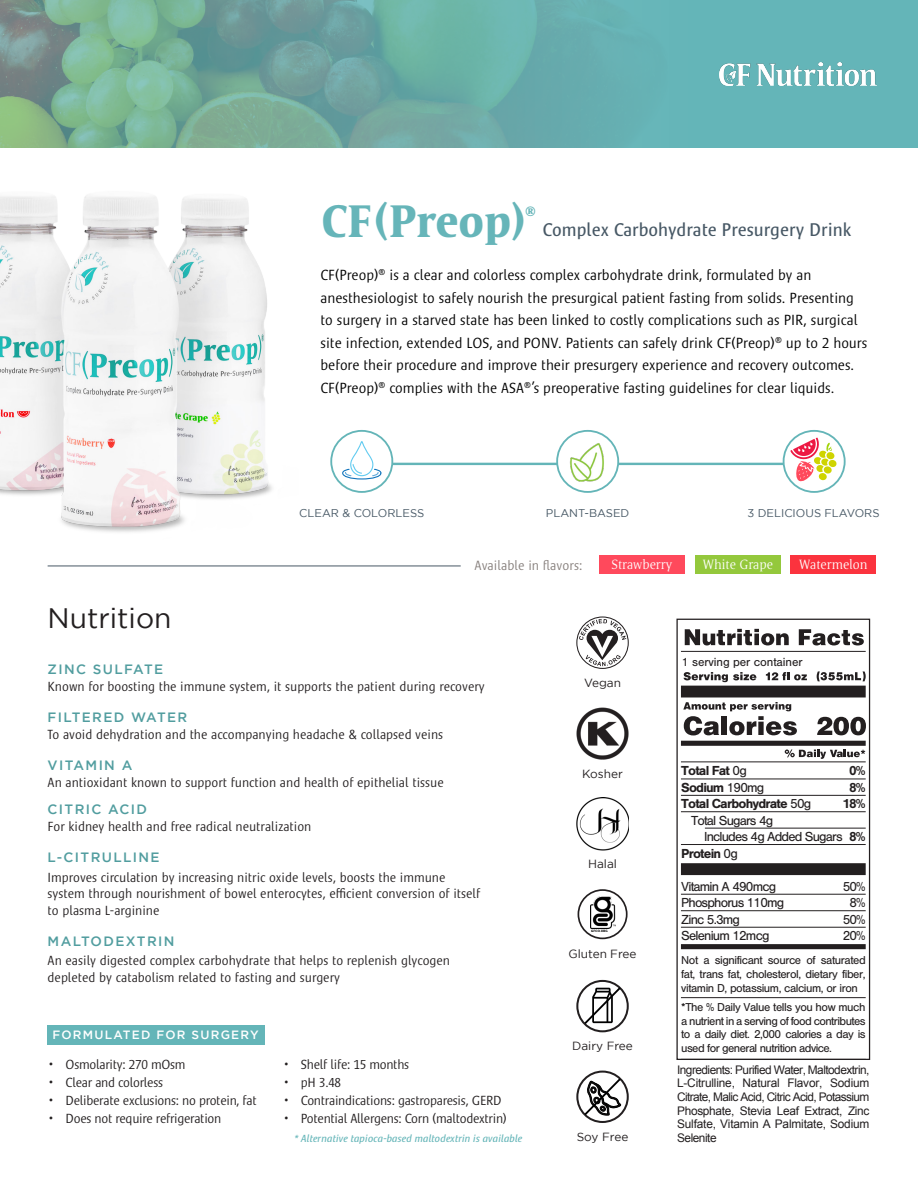
<style>
.page{position:relative;width:918px;height:1188px;background:#fff}
.page>*{position:absolute;margin:0;border:0;box-sizing:border-box;transform-origin:0 0}
.t1{font:700 46.5px "Satero Serif LT Pro";color:#66b5b9}
.t2{font:28.05px "Gotham";color:#231f20}
.t3{font:18.75px "Satero Sans LT Pro";color:#475865}
.t4{font:300 15px/22.5px "Satero Sans LT Pro";color:#000}
.t5{font:700 13.95px "Satero Serif LT Pro";color:#66b5b9}
.t6{font:13.65px/16.5px "Nimbus San";letter-spacing:-.06em;color:#231f20}
.t7{font:700 13.65px/16.5px "Nimbus San";letter-spacing:-.06em;color:#231f20;text-align:center}
.t8{font:300 13.65px "Satero Serif LT Pro";color:#fff}
.t9{font:300 13.65px "Satero Sans LT Pro";color:#867f7c}
.t10{font:300 13.5px "Satero Sans LT Pro";color:#231f20}
.t11{font:300 13.5px "Satero Sans LT Pro";letter-spacing:-.02em;color:#231f20}
.t12{font:500 13.5px "Gotham";letter-spacing:.1em;color:#519d9f}
.t13{font:12.15px "Nimbus San";letter-spacing:-.01em;color:#231f20}
.t14{font:500 12px "Gotham";letter-spacing:.1em;color:#fff}
.t15{font:11.85px/13.6px "Nimbus San";letter-spacing:-.04em;color:#231f20;text-align:justify}
.t16{font:11.85px/13.6px "Arial";letter-spacing:-.015em;color:#231f20;text-align:justify}
.t17{font:11.85px "Gotham";color:#231f20}
.t18{font:11.85px "Arial";letter-spacing:-.04em;color:#231f20}
.t19{font:11.25px "Gotham";color:#475865}
.t20{font:italic 10.5px "Satero Sans LT Pro";color:#64b5b8}
.s1{font-weight:400}
</style>
<div class="page">
<hr style="left:48px;top:566px;width:413px;height:1px;background:#475865">
<svg style="left:576px;top:616px;width:53px;height:53px"></svg>
<img style="left:576px;top:707px;width:53px;height:53px">
<div style="left:0;top:0;width:918px;height:148px;background:#64b5b8"></div>
<img style="left:0;top:0;width:581px;height:148px">
<div style="left:48px;top:1025px;width:217px;height:19px;background:#64b5b8"></div>
<div style="left:599px;top:555px;width:86px;height:19px;background:#ff495c"></div>
<div style="left:695px;top:555px;width:86px;height:19px;background:#94c83c"></div>
<div style="left:791px;top:555px;width:85px;height:19px;background:#fb333e"></div>
<img style="left:576px;top:798px;width:53px;height:52px">
<div style="left:362px;top:463px;width:427px;height:2px;border:1px solid #64b5b8"></div>
<div style="left:331px;top:431px;width:61px;height:61px;background:#fff;border-radius:50%"></div>
<svg style="left:342px;top:441px;width:40px;height:39px"></svg>
<div style="left:330px;top:430px;width:63px;height:63px;border:2px solid #64b5b8;border-radius:50%"></div>
<svg style="left:784px;top:431px;width:61px;height:61px"></svg>
<svg style="left:790px;top:437px;width:47px;height:46px"></svg>
<div style="left:783px;top:430px;width:63px;height:63px;border:2px solid #64b5b8;border-radius:50%"></div>
<img style="left:557px;top:431px;width:61px;height:61px;border-radius:31px">
<div style="left:556px;top:430px;width:63px;height:63px;border:2px solid #64b5b8;border-radius:50%"></div>
<img style="left:590px;top:897px;width:25px;height:34px">
<div style="left:578px;top:889px;width:50px;height:50px;border:2px solid #231f20;border-radius:50%"></div>
<img style="left:0;top:195px;width:272px;height:337px">
<div style="left:676px;top:619px;width:194px;height:441px;border:1px solid #231f20"></div>
<svg style="left:685px;top:629px;width:104px;height:16px"></svg>
<svg style="left:799px;top:629px;width:65px;height:16px"></svg>
<svg style="left:683px;top:702px;width:114px;height:33px"></svg>
<svg style="left:817px;top:717px;width:49px;height:18px"></svg>
<svg style="left:785px;top:749px;width:80px;height:10px"></svg>
<div style="left:681px;top:686px;width:185px;height:11px;background:#231f20"></div>
<div style="left:681px;top:741px;width:185px;height:5px;background:#231f20"></div>
<hr style="left:681px;top:651px;width:185px;height:1px;background:#231f20">
<hr style="left:681px;top:762px;width:185px;height:1px;background:#231f20">
<hr style="left:681px;top:779px;width:185px;height:1px;background:#231f20">
<hr style="left:681px;top:795px;width:185px;height:1px;background:#231f20">
<hr style="left:681px;top:811px;width:185px;height:1px;background:#231f20">
<hr style="left:705px;top:828px;width:161px;height:1px;background:#231f20">
<hr style="left:681px;top:844px;width:185px;height:1px;background:#231f20">
<div style="left:681px;top:863px;width:185px;height:12px;background:#231f20"></div>
<div style="left:681px;top:944px;width:185px;height:5px;background:#231f20"></div>
<hr style="left:681px;top:910px;width:185px;height:1px;background:#231f20">
<hr style="left:681px;top:927px;width:185px;height:1px;background:#231f20">
<hr style="left:681px;top:997px;width:185px;height:1px;background:#231f20">
<hr style="left:681px;top:894px;width:185px;height:1px;background:#231f20">
<svg style="left:766px;top:672px;width:41px;height:8px"></svg>
<svg style="left:817px;top:671px;width:49px;height:10px"></svg>
<svg style="left:684px;top:672px;width:72px;height:10px"></svg>
<hr style="left:681px;top:1059px;width:185px;height:1px;background:#231f20">
<div style="left:576px;top:1071px;width:53px;height:52px;border:2px solid #231f20;border-radius:50%"></div>
<svg style="left:584px;top:1078px;width:37px;height:38px"></svg>
<div style="left:576px;top:980px;width:53px;height:52px;border:2px solid #231f20;border-radius:50%"></div>
<svg style="left:584px;top:986px;width:37px;height:38px"></svg>
<p class="t1" style="left:321px;top:193px;width:205px">CF(Preop)</p>
<p class="t5" style="left:525px;top:203px;width:12px">®</p>
<p class="t3" style="left:543px;top:219px;width:310px">Complex Carbohydrate Presurgery Drink</p>
<p class="t4" style="left:321px;top:264px;width:548px">CF(Preop)<sup>®</sup> is a clear and colorless complex carbohydrate drink, formulated by an anesthesiologist to safely nourish the presurgical patient fasting from solids. Presenting to surgery in a starved state has been linked to costly complications such as PIR, surgical site infection, extended LOS, and PONV. Patients can safely drink CF(Preop)<sup>®</sup> up to 2 hours before their procedure and improve their presurgery experience and recovery outcomes.<br>CF(Preop)<sup>®</sup> complies with the ASA<sup>®</sup>’s preoperative fasting guidelines for clear liquids.</p>
<p class="t19" style="left:299px;top:507px;width:127px">CLEAR &amp; COLORLESS</p>
<p class="t19" style="left:546px;top:507px;width:85px">PLANT-BASED</p>
<p class="t19" style="left:747px;top:507px;width:134px">3 DELICIOUS FLAVORS</p>
<p class="t9" style="left:475px;top:558px;width:109px">Available in flavors:</p>
<p class="t8" style="left:612px;top:556px;width:62px">Strawberry</p>
<p class="t8" style="left:703px;top:556px;width:72px">White Grape</p>
<p class="t8" style="left:799px;top:556px;width:70px">Watermelon</p>
<p class="t2" style="left:48px;top:602px;width:125px">Nutrition</p>
<p class="t12" style="left:48px;top:661px;width:117px">ZINC SULFATE</p>
<p class="t10" style="left:48px;top:679px;width:439px">Known for boosting the immune system, it supports the patient during recovery</p>
<p class="t12" style="left:48px;top:709px;width:141px">FILTERED WATER</p>
<p class="t10" style="left:48px;top:726px;width:397px">To avoid dehydration and the accompanying headache &amp; collapsed veins</p>
<p class="t12" style="left:48px;top:757px;width:86px">VITAMIN A</p>
<p class="t10" style="left:48px;top:774px;width:398px">An antioxidant known to support function and health of epithelial tissue</p>
<p class="t12" style="left:48px;top:802px;width:101px">CITRIC ACID</p>
<p class="t10" style="left:48px;top:819px;width:265px">For kidney health and free radical neutralization</p>
<p class="t12" style="left:48px;top:850px;width:113px">L-CITRULLINE</p>
<p class="t10" style="left:48px;top:870px;width:399px">Improves circulation by increasing nitric oxide levels, boosts the immune</p>
<p class="t10" style="left:48px;top:886px;width:434px">system through nourishment of bowel enterocytes, efficient conversion of itself</p>
<p class="t10" style="left:48px;top:903px;width:113px">to plasma L-arginine</p>
<p class="t12" style="left:48px;top:933px;width:128px">MALTODEXTRIN</p>
<p class="t10" style="left:48px;top:953px;width:404px">An easily digested complex carbohydrate that helps to replenish glycogen</p>
<p class="t10" style="left:48px;top:969px;width:294px">depleted by catabolism related to fasting and surgery</p>
<p class="t14" style="left:53px;top:1028px;width:208px">FORMULATED FOR SURGERY</p>
<p class="t11" style="left:49px;top:1056px;width:138px">• Osmolarity: 270 mOsm</p>
<p class="t11" style="left:49px;top:1074px;width:115px">• Clear and colorless</p>
<p class="t11" style="left:49px;top:1092px;width:209px">• Deliberate exclusions: no protein, fat</p>
<p class="t11" style="left:49px;top:1110px;width:174px">• Does not require refrigeration</p>
<p class="t11" style="left:284px;top:1056px;width:126px">• Shelf life: 15 months</p>
<p class="t10" style="left:284px;top:1074px;width:58px">• pH 3.48</p>
<p class="t11" style="left:284px;top:1092px;width:219px">• Contraindications: gastroparesis, GERD</p>
<p class="t11" style="left:284px;top:1110px;width:224px">• Potential Allergens: Corn (maltodextrin)</p>
<p class="t20" style="left:294px;top:1132px;width:230px">* Alternative tapioca-based maltodextrin is available</p>
<p class="t17" style="left:584px;top:676px;width:39px">Vegan</p>
<p class="t17" style="left:582px;top:767px;width:42px">Kosher</p>
<p class="t17" style="left:588px;top:857px;width:30px">Halal</p>
<p class="t17" style="left:568px;top:947px;width:70px">Gluten Free</p>
<p class="t17" style="left:572px;top:1039px;width:62px">Dairy Free</p>
<p class="t13" style="left:682px;top:656px;width:122px">1 serving per container</p>
<p class="t7" style="left:681px;top:763px;width:67px">Total Fat <span class="s1">0g</span></p>
<p class="t7" style="left:681px;top:779px;width:85px">Sodium <span class="s1">190mg</span></p>
<p class="t7" style="left:681px;top:796px;width:132px">Total Carbohydrate <span class="s1">50g</span></p>
<p class="t6" style="left:691px;top:812px;width:84px">Total Sugars 4g</p>
<p class="t6" style="left:704px;top:829px;width:140px">Includes 4g Added Sugars</p>
<p class="t7" style="left:681px;top:845px;width:58px">Protein <span class="s1">0g</span></p>
<p class="t6" style="left:681px;top:878px;width:105px">Vitamin A 490mcg<br>Phosphorus 110mg<br>Zinc 5.3mg<br>Selenium 12mcg</p>
<p class="t7" style="left:842px;top:763px;width:25px">0%<br>8%<br>18%</p>
<p class="t7" style="left:849px;top:829px;width:18px">8%</p>
<p class="t6" style="left:843px;top:878px;width:24px;text-align:center">50%<br>8%<br>50%<br>20%</p>
<p class="t15" style="left:681px;top:954px;width:186px">Not a significant source of saturated fat, trans fat, cholesterol, dietary fiber, vitamin D, potassium, calcium, or iron</p>
<p class="t15" style="left:681px;top:1000px;width:186px">*The % Daily Value tells you how much a nutrient in a serving of food contributes to a daily diet. 2,000 calories a day is used for general nutrition advice.</p>
<p class="t16" style="left:677px;top:1063px;width:194px">Ingredients: Purified Water, Maltodextrin, L-Citrulline, Natural Flavor, Sodium Citrate, Malic Acid, Citric Acid, Potassium Phosphate, Stevia Leaf Extract, Zinc Sulfate, Vitamin A Palmitate, Sodium</p>
<p class="t17" style="left:577px;top:1130px;width:53px">Soy Free</p>
<p class="t18" style="left:677px;top:1130px;width:41px">Selenite</p>
</div>
